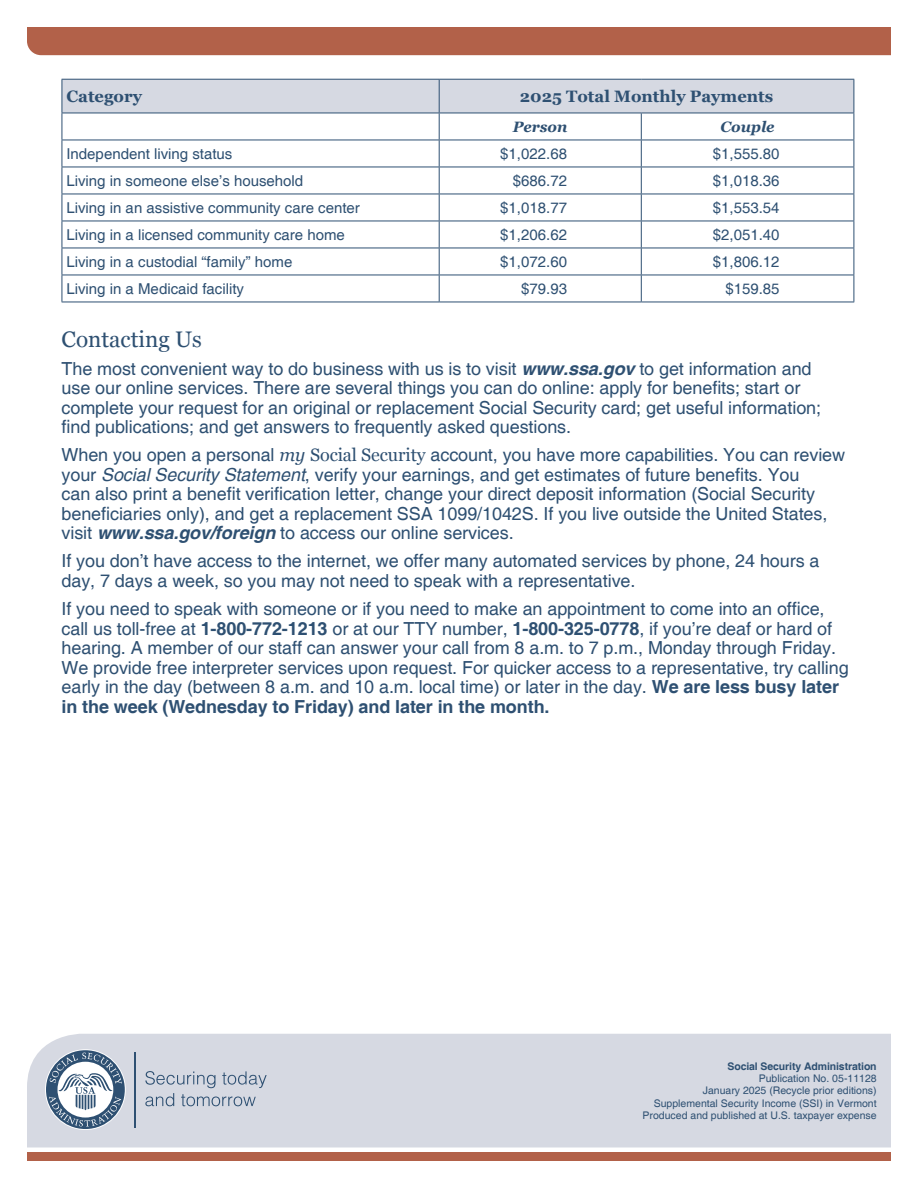
<style>
.page{position:relative;width:918px;height:1188px;background:#fff}
.page>*{position:absolute;margin:0;border:0;box-sizing:border-box;transform-origin:0 0}
.t1{font:22.5px "Georgia";color:#2e5072}
.t2{font:18px/19.5px "Helvetica";letter-spacing:-.005em;color:#2e5072}
.t3{font:700 16.5px "Georgia";color:#2e5072}
.t4{font:15px "Helvetica";color:#2e5072}
.t5{font:italic 700 15px "Georgia";color:#2e5072}
.t6{font:10.5px "Helvetica";color:#2e5072}
.t7{font:700 10.5px "Helvetica";letter-spacing:-.01em;color:#2e5072}
.s1{font-weight:700;font-style:italic}
.s2{font-family:"Georgia";font-style:italic}
.s3{font-family:"Georgia"}
.s4{font-style:italic}
.s5{font-weight:700}
</style>
<div class="page">
<div style="left:27px;top:1034px;width:864px;height:113px;background:#d6d9e2"></div>
<div style="left:27px;top:27px;width:864px;height:28px;background:#b26149"></div>
<div style="left:27px;top:1153px;width:864px;height:8px;background:#b26149"></div>
<hr style="left:62px;top:302px;width:377px;height:1px;background:#2e5072">
<hr style="left:439px;top:302px;width:202px;height:1px;background:#2e5072">
<hr style="left:641px;top:302px;width:213px;height:1px;background:#2e5072">
<svg style="left:62px;top:79px;width:793px;height:223px"></svg>
<hr style="left:62px;top:140px;width:377px;height:1px;background:#2e5072">
<hr style="left:439px;top:140px;width:202px;height:1px;background:#2e5072">
<hr style="left:641px;top:140px;width:213px;height:1px;background:#2e5072">
<hr style="left:62px;top:79px;width:377px;height:1px;background:#2e5072">
<hr style="left:62px;top:80px;width:1px;height:33px;background:#2e5072">
<hr style="left:439px;top:79px;width:202px;height:1px;background:#2e5072">
<hr style="left:641px;top:79px;width:213px;height:1px;background:#2e5072">
<hr style="left:854px;top:80px;width:1px;height:33px;background:#2e5072">
<hr style="left:62px;top:113px;width:377px;height:1px;background:#2e5072">
<hr style="left:439px;top:113px;width:202px;height:1px;background:#2e5072">
<hr style="left:641px;top:113px;width:213px;height:1px;background:#2e5072">
<svg style="left:145px;top:1071px;width:122px;height:35px;background:#bcc3d0"></svg>
<hr style="left:135px;top:1052px;width:1px;height:75px;background:#2e5072">
<svg style="left:45px;top:1049px;width:81px;height:81px"></svg>
<svg style="left:46px;top:1050px;width:79px;height:79px"></svg>
<svg style="left:49px;top:1053px;width:73px;height:74px"></svg>
<p class="t3" style="left:66px;top:86px;width:77px">Category</p>
<p class="t3" style="left:520px;top:86px;width:255px">2025 Total Monthly Payments</p>
<p class="t5" style="left:513px;top:117px;width:56px">Person</p>
<p class="t5" style="left:721px;top:117px;width:56px">Couple</p>
<p class="t4" style="left:66px;top:145px;width:167px">Independent living status</p>
<p class="t4" style="left:500px;top:145px;width:68px">$1,022.68</p>
<p class="t4" style="left:713px;top:145px;width:68px">$1,555.80</p>
<p class="t4" style="left:66px;top:172px;width:238px">Living in someone else’s household</p>
<p class="t4" style="left:513px;top:172px;width:56px">$686.72</p>
<p class="t4" style="left:713px;top:172px;width:68px">$1,018.36</p>
<p class="t4" style="left:66px;top:199px;width:295px">Living in an assistive community care center</p>
<p class="t4" style="left:500px;top:199px;width:68px">$1,018.77</p>
<p class="t4" style="left:713px;top:199px;width:68px">$1,553.54</p>
<p class="t4" style="left:66px;top:226px;width:280px">Living in a licensed community care home</p>
<p class="t4" style="left:500px;top:226px;width:68px">$1,206.62</p>
<p class="t4" style="left:713px;top:226px;width:68px">$2,051.40</p>
<p class="t4" style="left:66px;top:253px;width:227px">Living in a custodial “family” home</p>
<p class="t4" style="left:500px;top:253px;width:68px">$1,072.60</p>
<p class="t4" style="left:713px;top:253px;width:68px">$1,806.12</p>
<p class="t4" style="left:66px;top:280px;width:179px">Living in a Medicaid facility</p>
<p class="t4" style="left:521px;top:280px;width:47px">$79.93</p>
<p class="t4" style="left:725px;top:280px;width:56px">$159.85</p>
<h1 class="t1" style="left:62px;top:325px;width:142px">Contacting Us</h1>
<p class="t2" style="left:62px;top:359px;width:761px">The most convenient way to do business with us is to visit <span class="s1">www.ssa.gov</span> to get information and use our online services. There are several things you can do online: apply for benefits; start or complete your request for an original or replacement Social Security card; get useful information; find publications; and get answers to frequently asked questions.</p>
<p class="t2" style="left:62px;top:446px;width:785px">When you open a personal <span class="s2">my</span> <span class="s3">Social Security</span> account, you have more capabilities. You can review your <span class="s4">Social Security Statement</span>, verify your earnings, and get estimates of future benefits. You<br>can also print a benefit verification letter, change your direct deposit information (Social Security beneficiaries only), and get a replacement SSA 1099/1042S. If you live outside the United States, visit <span class="s1">www.ssa.gov/foreign</span> to access our online services.</p>
<p class="t2" style="left:62px;top:552px;width:759px">If you don’t have access to the internet, we offer many automated services by phone, 24 hours a day, 7 days a week, so you may not need to speak with a representative.</p>
<p class="t2" style="left:62px;top:600px;width:789px">If you need to speak with someone or if you need to make an appointment to come into an office, call us toll-free at <span class="s5">1-800-772-1213</span> or at our TTY number, <span class="s5">1-800-325-0778</span>, if you’re deaf or hard of hearing. A member of our staff can answer your call from 8 a.m. to 7 p.m., Monday through Friday.<br>We provide free interpreter services upon request. For quicker access to a representative, try calling early in the day (between 8 a.m. and 10 a.m. local time) or later in the day. <span class="s5">We are less busy later in the week (Wednesday to Friday) and later in the month.</span></p>
<p class="t7" style="left:727px;top:1060px;width:151px">Social Security Administration</p>
<p class="t6" style="left:759px;top:1072px;width:119px">Publication No. 05-11128</p>
<p class="t6" style="left:703px;top:1085px;width:175px">January 2025 (Recycle prior editions)</p>
<p class="t6" style="left:654px;top:1097px;width:224px">Supplemental Security Income (SSI) in Vermont</p>
<p class="t6" style="left:643px;top:1109px;width:236px">Produced and published at U.S. taxpayer expense</p>
</div>
